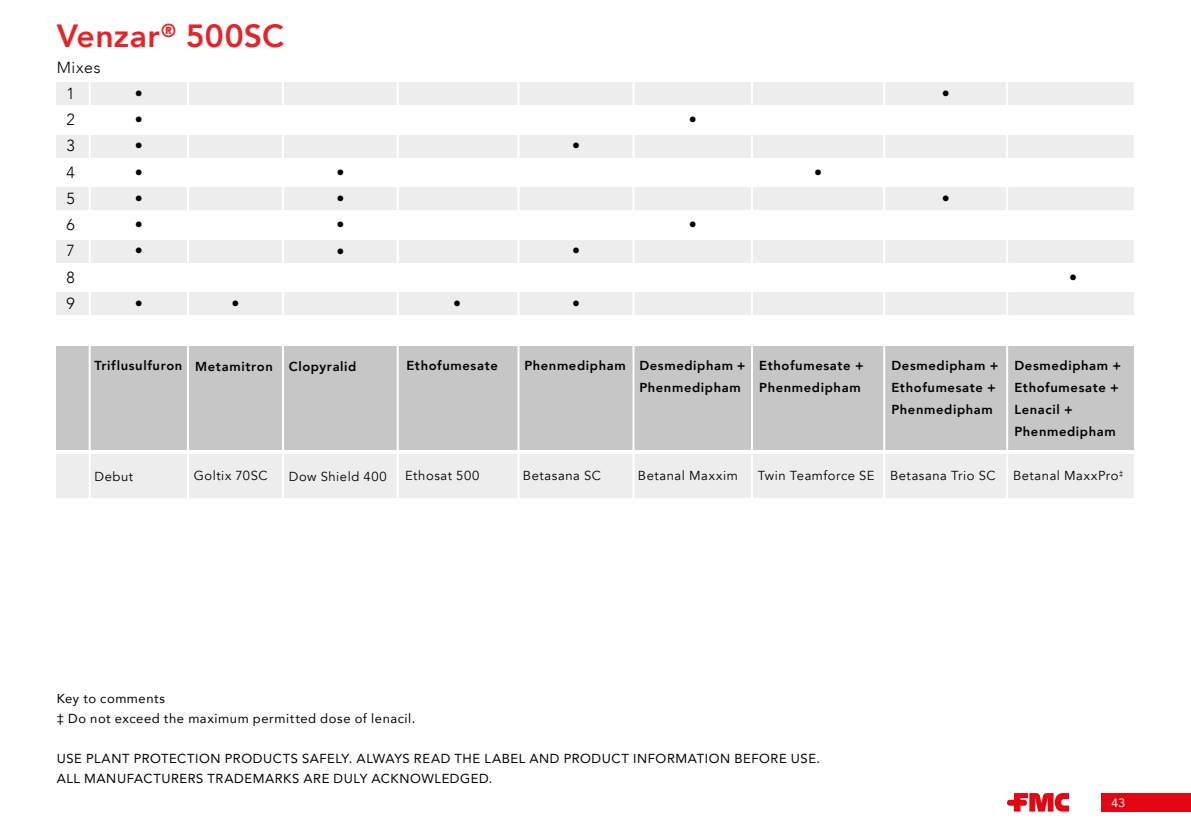
<style>
.page{position:relative;width:1191px;height:840px;background:#fff}
.page>*{position:absolute;margin:0;border:0;box-sizing:border-box;transform-origin:0 0}
.t1{font:800 32px "Avenir";letter-spacing:.01em;color:#e52429}
.t2{font:300 16px/26.2px "Avenir";letter-spacing:.04em;color:#000;text-align:justify}
.t3{font:800 13px/22px "Avenir";letter-spacing:.05em;color:#000}
.t4{font:13px/20px "Avenir";letter-spacing:.045em;color:#000}
.t5{font:13px "Avenir";letter-spacing:.045em;color:#000}
.t6{font:12px "Avenir";color:#fff}
</style>
<div class="page">
<div style="left:57px;top:293px;width:1077px;height:22px;background:#ededed"></div>
<div style="left:57px;top:240px;width:1077px;height:22px;background:#ededed"></div>
<div style="left:57px;top:188px;width:1077px;height:22px;background:#ededed"></div>
<div style="left:57px;top:135px;width:1077px;height:22px;background:#ededed"></div>
<div style="left:57px;top:83px;width:1077px;height:22px;background:#ededed"></div>
<div style="left:57px;top:346px;width:1077px;height:104px;background:#c6c6c6"></div>
<div style="left:57px;top:454px;width:1077px;height:44px;background:#ededed"></div>
<hr style="left:187px;top:75px;width:2px;height:435px;background:#fff">
<hr style="left:632px;top:73px;width:2px;height:435px;background:#fff">
<hr style="left:751px;top:73px;width:2px;height:435px;background:#fff">
<hr style="left:89px;top:73px;width:2px;height:435px;background:#fff">
<hr style="left:883px;top:73px;width:2px;height:435px;background:#fff">
<hr style="left:1006px;top:73px;width:2px;height:435px;background:#fff">
<hr style="left:282px;top:75px;width:2px;height:435px;background:#fff">
<hr style="left:517px;top:73px;width:2px;height:435px;background:#fff">
<hr style="left:397px;top:73px;width:2px;height:435px;background:#fff">
<div style="left:1101px;top:792px;width:90px;height:19px;background:#e30613"></div>
<svg style="left:1007px;top:793px;width:62px;height:18px"></svg>
<h1 class="t1" style="left:57px;top:11px;width:229px">Venzar<sup>®</sup> 500SC</h1>
<p class="t2" style="left:67px;top:54px;width:35px;text-align:left;text-indent:-10px">Mixes<br>1<br>2<br>3<br>4<br>5<br>6<br>7<br>8</p>
<p class="t2" style="left:66px;top:290px;width:10px">9</p>
<p class="t2" style="left:135px;top:80px;width:9px">•</p>
<p class="t2" style="left:135px;top:107px;width:9px">• • • • • •</p>
<p class="t2" style="left:135px;top:290px;width:9px">•</p>
<p class="t2" style="left:231px;top:290px;width:9px">•</p>
<p class="t2" style="left:336px;top:159px;width:9px">• • • •</p>
<p class="t2" style="left:453px;top:290px;width:9px">•</p>
<p class="t2" style="left:572px;top:133px;width:9px">•</p>
<p class="t2" style="left:572px;top:237px;width:9px">•</p>
<p class="t2" style="left:572px;top:290px;width:9px">•</p>
<p class="t2" style="left:688px;top:107px;width:9px">•</p>
<p class="t2" style="left:688px;top:211px;width:9px">•</p>
<p class="t2" style="left:814px;top:159px;width:9px">•</p>
<p class="t2" style="left:941px;top:80px;width:9px">•</p>
<p class="t2" style="left:941px;top:185px;width:9px">•</p>
<p class="t2" style="left:1069px;top:264px;width:9px">•</p>
<p class="t3" style="left:94px;top:354px;width:180px">Triflusulfuron Metamitron</p>
<p class="t3" style="left:639px;top:354px;width:108px">Desmedipham +<br>Phenmedipham</p>
<p class="t3" style="left:406px;top:354px;width:93px">Ethofumesate</p>
<p class="t3" style="left:524px;top:354px;width:103px">Phenmedipham</p>
<p class="t3" style="left:289px;top:355px;width:69px">Clopyralid</p>
<p class="t3" style="left:759px;top:354px;width:106px">Ethofumesate +<br>Phenmedipham</p>
<p class="t5" style="left:94px;top:469px;width:40px">Debut</p>
<p class="t5" style="left:194px;top:468px;width:75px">Goltix 70SC</p>
<p class="t5" style="left:638px;top:468px;width:101px">Betanal Maxxim</p>
<p class="t5" style="left:758px;top:468px;width:118px">Twin Teamforce SE</p>
<p class="t5" style="left:405px;top:468px;width:76px">Ethosat 500</p>
<p class="t5" style="left:523px;top:468px;width:79px">Betasana SC</p>
<p class="t5" style="left:289px;top:469px;width:99px">Dow Shield 400</p>
<p class="t3" style="left:891px;top:354px;width:108px">Desmedipham +<br>Ethofumesate +<br>Phenmedipham</p>
<p class="t3" style="left:1014px;top:354px;width:108px">Desmedipham +<br>Ethofumesate +<br>Lenacil +<br>Phenmedipham</p>
<p class="t5" style="left:1013px;top:468px;width:112px">Betanal MaxxPro<sup>‡</sup></p>
<p class="t5" style="left:890px;top:468px;width:107px">Betasana Trio SC</p>
<p class="t4" style="left:57px;top:687px;width:360px">Key to comments<br>‡ Do not exceed the maximum permitted dose of lenacil.</p>
<p class="t4" style="left:57px;top:747px;width:765px">USE PLANT PROTECTION PRODUCTS SAFELY. ALWAYS READ THE LABEL AND PRODUCT INFORMATION BEFORE USE.<br>ALL MANUFACTURERS TRADEMARKS ARE DULY ACKNOWLEDGED.</p>
<p class="t6" style="left:1111px;top:792px;width:15px">43</p>
</div>
